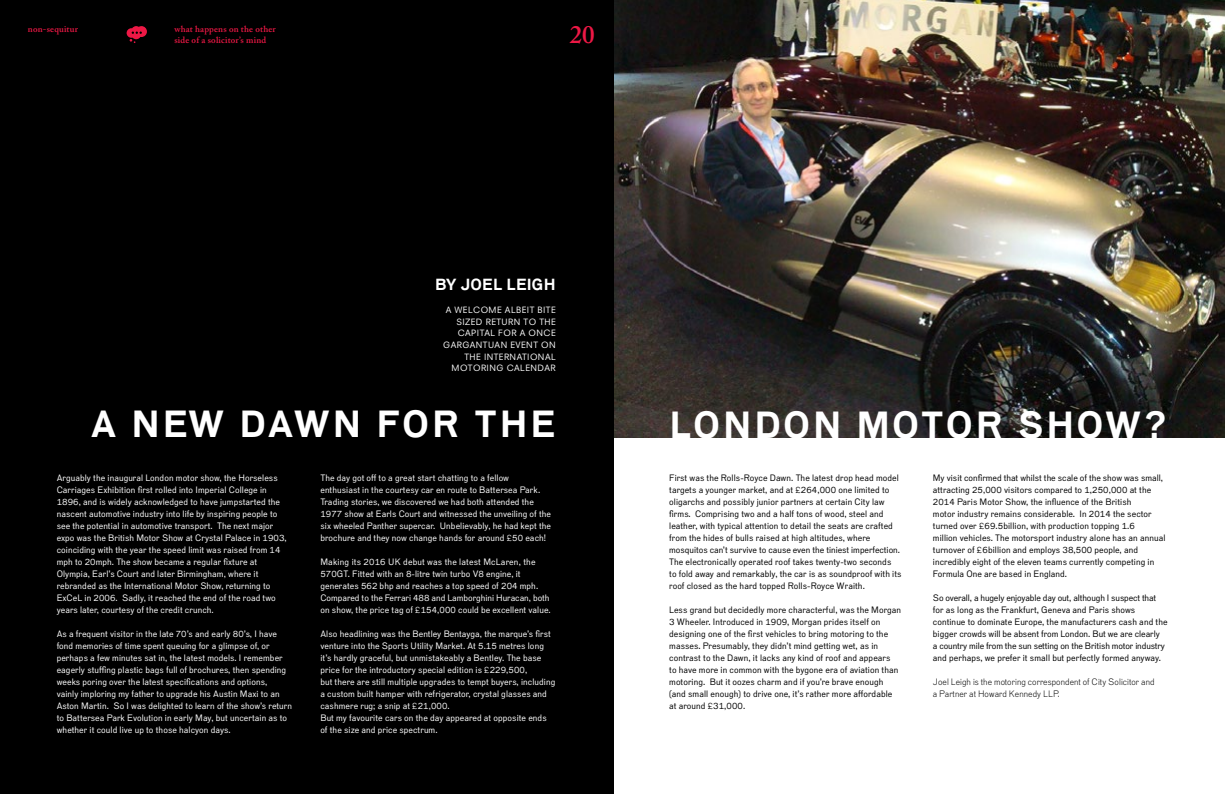
<style>
.page{position:relative;width:1225px;height:794px;background:#fff}
.page>*{position:absolute;margin:0;border:0;box-sizing:border-box;transform-origin:0 0}
.t1{font:700 36.6px "Dada Grotesk";letter-spacing:.055em;color:#fff}
.t2{font:700 36.6px "Dada Grotesk";letter-spacing:.08em;color:#fff}
.t3{font:600 25px "Adobe Caslon Pro";color:#ed1845}
.t4{font:700 15.6px "Dada Grotesk";letter-spacing:.01em;color:#fff}
.t5{font:9px/12px "Dada Grotesk";letter-spacing:.01em;color:#fff}
.t6{font:9px/12px "Dada Grotesk";letter-spacing:.01em;color:#000}
.t7{font:300 9px/12px "Dada Grotesk";letter-spacing:.01em;color:#000}
.t8{font:600 9px/10.8px "Adobe Caslon Pro";letter-spacing:.02em;color:#ed1845}
.t9{font:8.5px/11.7px "Neuzeit S";letter-spacing:.05em;color:#fff;text-align:right}
</style>
<div class="page">
<img style="left:613px;top:0;width:612px;height:437px">
<div style="left:0;top:0;width:613px;height:794px;background:#000"></div>
<svg style="left:127px;top:26px;width:20px;height:17px"></svg>
<p class="t8" style="left:28px;top:24px;width:52px">non-sequitur</p>
<p class="t8" style="left:174px;top:24px;width:103px">what happens on the other side of a solicitor’s mind</p>
<h2 class="t3" style="left:570px;top:20px;width:26px">20</h2>
<h3 class="t4" style="left:435px;top:275px;width:122px">BY JOEL LEIGH</h3>
<p class="t9" style="left:443px;top:304px;width:114px">A WELCOME ALBEIT BITE<br>SIZED RETURN TO THE<br>CAPITAL FOR A ONCE<br>GARGANTUAN EVENT ON<br>THE INTERNATIONAL<br>MOTORING CALENDAR</p>
<h1 class="t2" style="left:91px;top:402px;width:466px">A NEW DAWN FOR THE</h1>
<p class="t5" style="left:57px;top:472px;width:231px">Arguably the inaugural London motor show, the Horseless Carriages Exhibition first rolled into Imperial College in 1896, and is widely acknowledged to have jumpstarted the nascent automotive industry into life by inspiring people to see the potential in automotive transport. The next major expo was the British Motor Show at Crystal Palace in 1903, coinciding with the year the speed limit was raised from 14 mph to 20mph. The show became a regular fixture at Olympia, Earl’s Court and later Birmingham, where it rebranded as the International Motor Show, returning to ExCeL in 2006. Sadly, it reached the end of the road two years later, courtesy of the credit crunch.</p>
<p class="t5" style="left:57px;top:628px;width:237px">As a frequent visitor in the late 70’s and early 80’s, I have fond memories of time spent queuing for a glimpse of, or perhaps a few minutes sat in, the latest models. I remember eagerly stuffing plastic bags full of brochures, then spending weeks poring over the latest specifications and options,<br>vainly imploring my father to upgrade his Austin Maxi to an Aston Martin. So I was delighted to learn of the show’s return to Battersea Park Evolution in early May, but uncertain as to whether it could live up to those halcyon days.</p>
<p class="t5" style="left:320px;top:472px;width:232px">The day got off to a great start chatting to a fellow<br>enthusiast in the courtesy car en route to Battersea Park.<br>Trading stories, we discovered we had both attended the 1977 show at Earls Court and witnessed the unveiling of the six wheeled Panther supercar. Unbelievably, he had kept the brochure and they now change hands for around £50 each!</p>
<p class="t5" style="left:320px;top:556px;width:232px">Making its 2016 UK debut was the latest McLaren, the 570GT. Fitted with an 8-litre twin turbo V8 engine, it generates 562 bhp and reaches a top speed of 204 mph.<br>Compared to the Ferrari 488 and Lamborghini Huracan, both on show, the price tag of £154,000 could be excellent value.</p>
<p class="t5" style="left:320px;top:628px;width:236px">Also headlining was the Bentley Bentayga, the marque’s first venture into the Sports Utility Market. At 5.15 metres long it’s hardly graceful, but unmistakeably a Bentley. The base price for the introductory special edition is £229,500,<br>but there are still multiple upgrades to tempt buyers, including a custom built hamper with refrigerator, crystal glasses and cashmere rug; a snip at £21,000.<br>But my favourite cars on the day appeared at opposite ends of the size and price spectrum.</p>
<h1 class="t1" style="left:669px;top:403px;width:498px">LONDON MOTOR SHOW?</h1>
<p class="t6" style="left:669px;top:472px;width:234px">First was the Rolls-Royce Dawn. The latest drop head model targets a younger market, and at £264,000 one limited to oligarchs and possibly junior partners at certain City law firms. Comprising two and a half tons of wood, steel and leather, with typical attention to detail the seats are crafted from the hides of bulls raised at high altitudes, where mosquitos can’t survive to cause even the tiniest imperfection.<br>The electronically operated roof takes twenty-two seconds<br>to fold away and remarkably, the car is as soundproof with its roof closed as the hard topped Rolls-Royce Wraith.</p>
<p class="t6" style="left:669px;top:604px;width:233px">Less grand but decidedly more characterful, was the Morgan 3 Wheeler. Introduced in 1909, Morgan prides itself on designing one of the first vehicles to bring motoring to the masses. Presumably, they didn’t mind getting wet, as in contrast to the Dawn, it lacks any kind of roof and appears<br>to have more in common with the bygone era of aviation than motoring. But it oozes charm and if you’re brave enough (and small enough) to drive one, it’s rather more affordable at around £31,000.</p>
<p class="t6" style="left:933px;top:472px;width:234px">My visit confirmed that whilst the scale of the show was small, attracting 25,000 visitors compared to 1,250,000 at the 2014 Paris Motor Show, the influence of the British<br>motor industry remains considerable. In 2014 the sector turned over £69.5 billion, with production topping 1.6<br>million vehicles. The motorsport industry alone has an annual turnover of £6 billion and employs 38,500 people, and incredibly eight of the eleven teams currently competing in Formula One are based in England.</p>
<p class="t6" style="left:933px;top:592px;width:236px">So overall, a hugely enjoyable day out, although I suspect that for as long as the Frankfurt, Geneva and Paris shows continue to dominate Europe, the manufacturers cash and the bigger crowds will be absent from London. But we are clearly<br>a country mile from the sun setting on the British motor industry and perhaps, we prefer it small but perfectly formed anyway.</p>
<p class="t7" style="left:933px;top:676px;width:223px">Joel Leigh is the motoring correspondent of City Solicitor and a Partner at Howard Kennedy LLP.</p>
</div>
